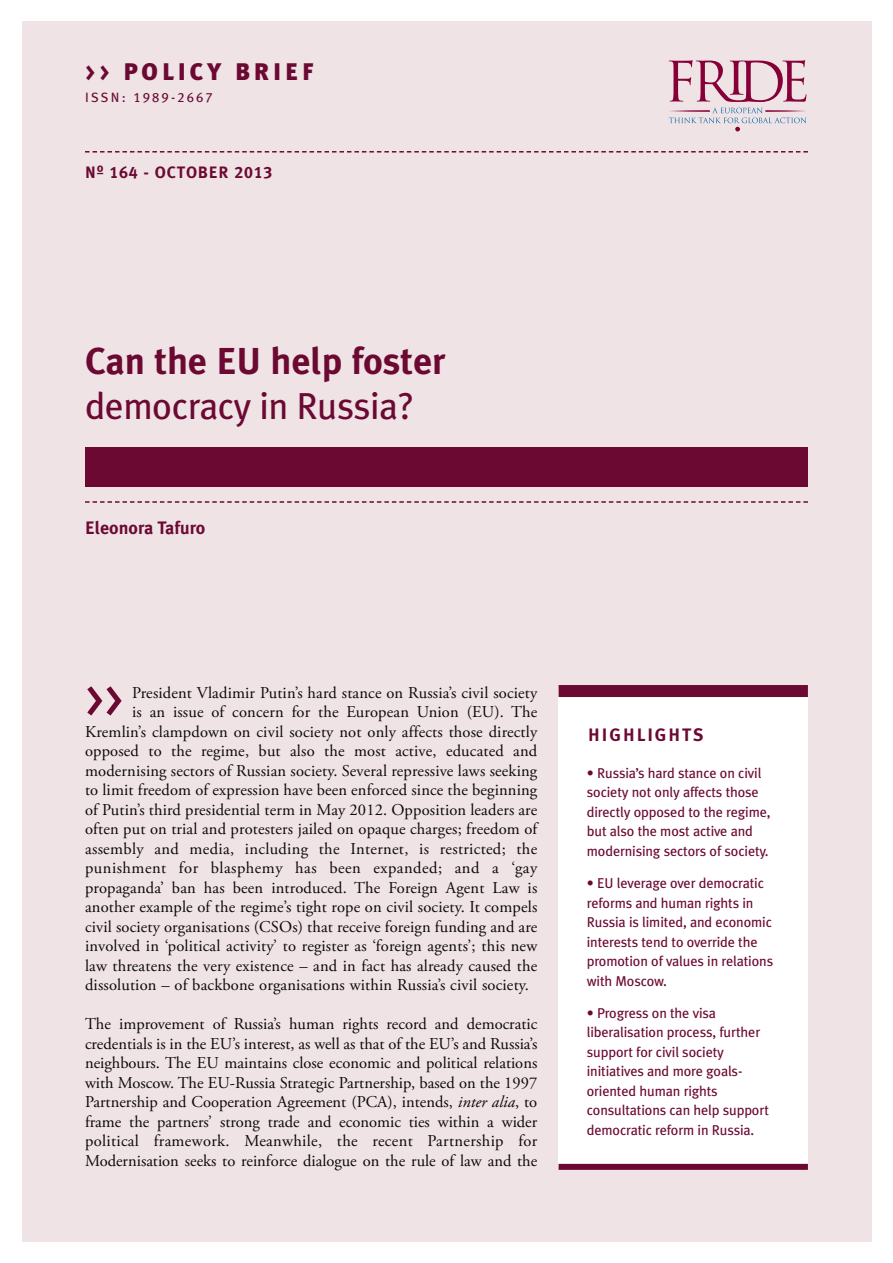
<style>
.page{position:relative;width:893px;height:1263px;background:#fff}
.page>*{position:absolute;margin:0;border:0;box-sizing:border-box;transform-origin:0 0}
.t1{font:54px "Meta Plus Book Caps";color:#6c0932}
.t2{font:700 37.5px "Meta Plus";color:#6c0932}
.t3{font:37.5px "Meta Plus";letter-spacing:-.015em;color:#6c0932}
.t4{font:900 24px "Meta Plus";letter-spacing:.165em;color:#6c0932}
.t5{font:700 18px "Meta Plus";color:#6c0932}
.t6{font:700 18px "Meta Plus";letter-spacing:.11em;color:#6c0932}
.t7{font:16.5px/19.5px "Adobe Garamond Pro";letter-spacing:.01em;color:#0c080c;text-align:justify}
.t8{font:16.5px "Adobe Garamond Pro";letter-spacing:.03em;color:#0c080c}
.t9{font:16.5px "Meta Plus Bold Caps";letter-spacing:.055em;color:#6c0932}
.t10{font:14.25px/19.5px "Meta Plus";letter-spacing:-.01em;color:#6c0932}
.t11{font:13.5px "Meta Plus Book Caps";letter-spacing:.16em;color:#6c0932}
.s1{font-family:"Meta Plus Bold Caps";font-weight:400}
.s2{font-style:italic}
</style>
<div class="page">
<div style="left:22px;top:22px;width:850px;height:1220px;background:#efe3e5"></div>
<svg style="left:85px;top:151px;width:723px;height:2px"></svg>
<div style="left:85px;top:447px;width:723px;height:39px;background:#6c0932"></div>
<svg style="left:85px;top:501px;width:723px;height:2px"></svg>
<div style="left:559px;top:690px;width:249px;height:477px;background:#fff"></div>
<div style="left:559px;top:685px;width:249px;height:12px;background:#6c0932"></div>
<div style="left:559px;top:1164px;width:249px;height:6px;background:#6c0932"></div>
<svg style="left:669px;top:60px;width:137px;height:71px"></svg>
<h3 class="t4" style="left:85px;top:57px;width:230px"><span class="s1">&gt;&gt;</span> POLICY BRIEF</h3>
<p class="t11" style="left:85px;top:90px;width:129px">ISSN: 1989-2667</p>
<p class="t9" style="left:85px;top:162px;width:189px">Nº 164 - OCTOBER 2013</p>
<h2 class="t2" style="left:85px;top:339px;width:362px">Can the EU help foster</h2>
<h2 class="t3" style="left:85px;top:384px;width:331px">democracy in Russia?</h2>
<p class="t5" style="left:85px;top:518px;width:122px">Eleonora Tafuro</p>
<h1 class="t1" style="left:85px;top:667px;width:39px">&gt;&gt;</h1>
<p class="t7" style="left:132px;top:684px;width:407px">President Vladimir Putin’s hard stance on Russia’s civil society</p>
<p class="t7" style="left:132px;top:703px;width:407px">is an issue of concern for the European Union (EU). The</p>
<p class="t7" style="left:85px;top:723px;width:454px">Kremlin’s clampdown on civil society not only affects those directly</p>
<p class="t7" style="left:85px;top:742px;width:454px">opposed to the regime, but also the most active, educated and</p>
<p class="t7" style="left:85px;top:762px;width:454px">modernising sectors of Russian society. Several repressive laws seeking</p>
<p class="t7" style="left:85px;top:781px;width:454px">to limit freedom of expression have been enforced since the beginning</p>
<p class="t7" style="left:85px;top:801px;width:454px">of Putin’s third presidential term in May 2012. Opposition leaders are</p>
<p class="t7" style="left:85px;top:820px;width:454px">often put on trial and protesters jailed on opaque charges; freedom of</p>
<p class="t7" style="left:85px;top:840px;width:454px">assembly and media, including the Internet, is restricted; the</p>
<p class="t8" style="left:85px;top:861px;width:454px">punishment for blasphemy has been expanded; and a ‘gay</p>
<p class="t7" style="left:85px;top:879px;width:454px">propaganda’ ban has been introduced. The Foreign Agent Law is</p>
<p class="t7" style="left:85px;top:898px;width:454px">another example of the regime’s tight rope on civil society. It compels</p>
<p class="t7" style="left:85px;top:918px;width:454px">civil society organisations (CSOs) that receive foreign funding and are</p>
<p class="t7" style="left:85px;top:937px;width:454px">involved in ‘political activity’ to register as ‘foreign agents’; this new</p>
<p class="t7" style="left:85px;top:957px;width:454px">law threatens the very existence – and in fact has already caused the</p>
<p class="t7" style="left:85px;top:976px;width:445px">dissolution – of backbone organisations within Russia’s civil society.</p>
<p class="t7" style="left:85px;top:1015px;width:454px">The improvement of Russia’s human rights record and democratic credentials is in the EU’s interest, as well as that of the EU’s and Russia’s neighbours. The EU maintains close economic and political relations with Moscow. The EU-Russia Strategic Partnership, based on the 1997<br>Partnership and Cooperation Agreement (PCA), intends, <span class="s2">inter alia</span>, to frame the partners’ strong trade and economic ties within a wider political framework. Meanwhile, the recent Partnership for Modernisation seeks to reinforce dialogue on the rule of law and the</p>
<p class="t6" style="left:588px;top:724px;width:117px">HIGHLIGHTS</p>
<p class="t10" style="left:587px;top:763px;width:185px">• Russia’s hard stance on civil society not only affects those directly opposed to the regime, but also the most active and modernising sectors of society.</p>
<p class="t10" style="left:587px;top:873px;width:188px">• EU leverage over democratic reforms and human rights in<br>Russia is limited, and economic interests tend to override the promotion of values in relations with Moscow.</p>
<p class="t10" style="left:587px;top:1003px;width:184px">• Progress on the visa liberalisation process, further support for civil society initiatives and more goals&shy;oriented human rights consultations can help support democratic reform in Russia.</p>
</div>
